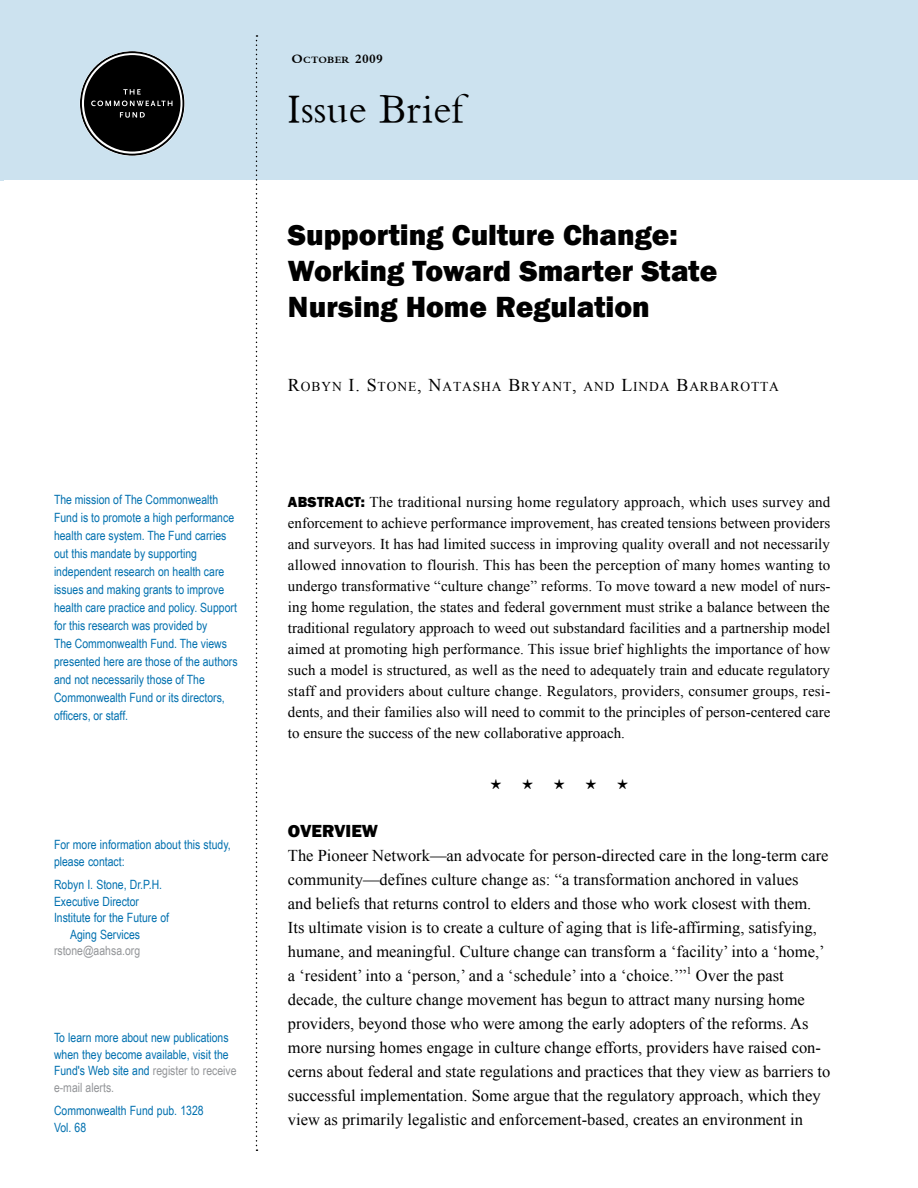
<style>
.page{position:relative;width:918px;height:1188px;background:#fff}
.page>*{position:absolute;margin:0;border:0;box-sizing:border-box;transform-origin:0 0}
.t1{font:42px "Bembo";color:#000}
.Issue_Brief_Title{font:800 30px/36px "Franklin Gothic";color:#000}
.Head_A_-_Franklin{font:800 18px "Franklin Gothic";color:#000}
.BT_-_Times_IB{font:16.5px/24px "Times New Roman";color:#000}
.BT_-_Abstract_text{font:15px/21px "Times New Roman";color:#000;text-align:justify}
.Authors_names{font:13.5px "Times New Roman";letter-spacing:.065em;color:#000}
.t2{font:12.75px/18px "Arial Narrow";color:#0070af}
.t3{font:12.75px "Arial Narrow";color:#939598}
.t4{font:700 10.2px "Bembo";letter-spacing:.035em;color:#000}
.s1{color:#939598}
.s2{font-size:13.5px}
.s3{font-size:18px}
.s4{font-family:"Franklin Gothic";font-weight:800}
</style>
<div class="page">
<hr style="left:0;top:0;width:3px;height:181px;background:#cce2ef">
<div style="left:0;top:0;width:918px;height:180px;background:#cce2ef"></div>
<svg style="left:256px;top:35px;width:1px;height:1116px"></svg>
<svg style="left:82px;top:53px;width:100px;height:101px"></svg>
<p class="t2" style="left:54px;top:490px;width:185px">The mission of The Commonwealth Fund is to promote a high performance health care system. The Fund carries out this mandate by supporting independent research on health care issues and making grants to improve health care practice and policy. Support for this research was provided by<br>The Commonwealth Fund. The views presented here are those of the authors and not necessarily those of The Commonwealth Fund or its directors, officers, or staff.</p>
<p class="t2" style="left:54px;top:836px;width:178px;line-height:16.5px">For more information about this study, please contact:</p>
<p class="t2" style="left:54px;top:875px;width:110px">Robyn I. Stone, Dr.P.H.</p>
<p class="t2" style="left:54px;top:892px;width:87px">Executive Director</p>
<p class="t2" style="left:70px;top:909px;width:100px;line-height:16.5px;text-indent:-16px">Institute for the Future of<br>Aging Services</p>
<p class="t3" style="left:54px;top:942px;width:88px">rstone@aahsa.org</p>
<p class="t2" style="left:54px;top:1029px;width:184px;line-height:16.5px">To learn more about new publications when they become available, visit the<br>Fund's Web site and <span class="s1">register to receive e-mail alerts.</span></p>
<p class="t2" style="left:54px;top:1102px;width:151px;line-height:16.5px">Commonwealth Fund pub. 1328<br>Vol. 68</p>
<p class="t4" style="left:292px;top:54px;width:93px"><span class="s2">O</span>CTOBER <span class="s2">2009</span></p>
<p class="t1" style="left:287px;top:84px;width:177px">Issue Brief</p>
<p class="Issue_Brief_Title" style="left:288px;top:217px;width:431px">Supporting Culture Change:<br>Working Toward Smarter State<br>Nursing Home Regulation</p>
<p class="Authors_names" style="left:288px;top:378px;width:493px"><span class="s3">R</span>OBYN <span class="s3">I. S</span>TONE<span class="s3">, N</span>ATASHA <span class="s3">B</span>RYANT<span class="s3">,</span> AND <span class="s3">L</span>INDA <span class="s3">B</span>ARBAROTTA</p>
<p class="BT_-_Abstract_text" style="left:288px;top:491px;width:544px"><span class="s4">ABSTRACT:</span> The traditional nursing home regulatory approach, which uses survey and enforcement to achieve performance improvement, has created tensions between providers and surveyors. It has had limited success in improving quality overall and not necessarily allowed innovation to flourish. This has been the perception of many homes wanting to undergo transformative “culture change” reforms. To move toward a new model of nurs&shy;ing home regulation, the states and federal government must strike a balance between the traditional regulatory approach to weed out substandard facilities and a partnership model aimed at promoting high performance. This issue brief highlights the importance of how such a model is structured, as well as the need to adequately train and educate regulatory staff and providers about culture change. Regulators, providers, consumer groups, resi&shy;dents, and their families also will need to commit to the principles of person-centered care to ensure the success of the new collaborative approach.</p>
<p class="Head_A_-_Franklin" style="left:288px;top:819px;width:89px">Overview</p>
<p class="BT_-_Times_IB" style="left:288px;top:843px;width:544px">The Pioneer Network—an advocate for person-directed care in the long-term care community—defines culture change as: “a transformation anchored in values<br>and beliefs that returns control to elders and those who work closest with them.<br>Its ultimate vision is to create a culture of aging that is life-affirming, satisfying, humane, and meaningful. Culture change can transform a ‘facility’ into a ‘home,’ a ‘resident’ into a ‘person,’ and a ‘schedule’ into a ‘choice.’”<sup>1</sup> Over the past decade, the culture change movement has begun to attract many nursing home providers, beyond those who were among the early adopters of the reforms. As more nursing homes engage in culture change efforts, providers have raised con&shy;cerns about federal and state regulations and practices that they view as barriers to successful implementation. Some argue that the regulatory approach, which they view as primarily legalistic and enforcement-based, creates an environment in</p>
</div>
